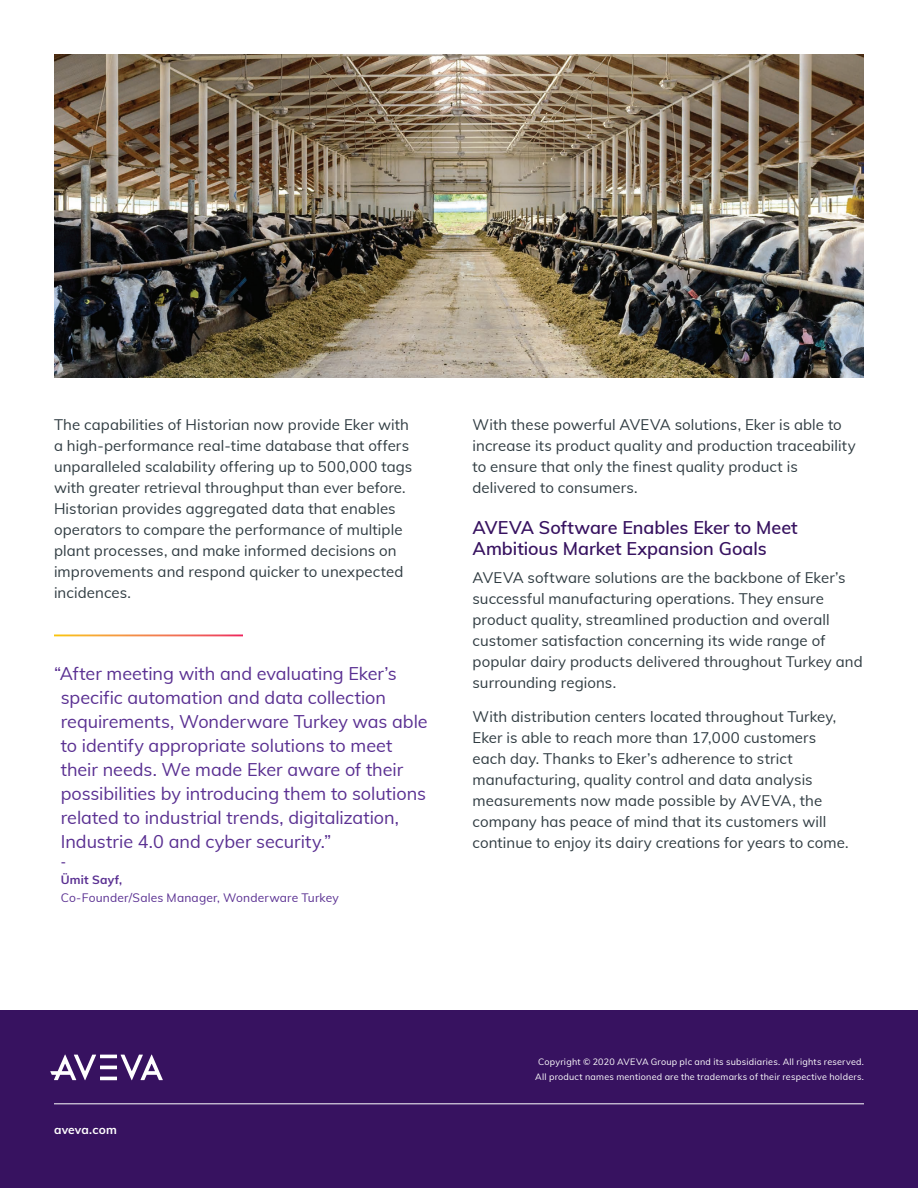
<style>
.page{position:relative;width:918px;height:1188px;background:#fff}
.page>*{position:absolute;margin:0;border:0;box-sizing:border-box;transform-origin:0 0}
.Pull_Quote{font:18px/24px "Muli";color:#5a3092}
.Subheadlines{font:600 18px/21px "Muli";color:#371260}
.Body_Copy{font:15px/21px "Muli";letter-spacing:.005em;color:#2f3b41}
.Pull_Quote_Author_Na{font:12px/18px "Muli";letter-spacing:.015em;color:#5a3092}
.t1{font:700 12px "Muli";letter-spacing:.01em;color:#fff}
.Pull_Quote_Author_Na-2{font:700 12px "Muli";color:#5a3092}
.t2{font:9px/15px "Muli";letter-spacing:.025em;color:#fff;text-align:center}
.s1{font-weight:700}
</style>
<div class="page">
<div style="left:0;top:1010px;width:918px;height:178px;background:#371260"></div>
<hr style="left:100px;top:1077px;width:17px;height:3px;background:#fff">
<hr style="left:100px;top:1066px;width:17px;height:3px;background:#fff">
<hr style="left:100px;top:1055px;width:17px;height:3px;background:#fff">
<svg style="left:50px;top:1055px;width:46px;height:25px"></svg>
<svg style="left:121px;top:1055px;width:42px;height:25px"></svg>
<hr style="left:54px;top:1104px;width:810px;height:1px;background:#fff">
<img style="left:54px;top:54px;width:810px;height:324px">
<p class="Body_Copy" style="left:54px;top:413px;width:360px">The capabilities of Historian now provide Eker with a high-performance real-time database that offers unparalleled scalability offering up to 500,000 tags with greater retrieval throughput than ever before.<br>Historian provides aggregated data that enables operators to compare the performance of multiple plant processes, and make informed decisions on improvements and respond quicker to unexpected incidences.</p>
<p class="Body_Copy" style="left:472px;top:413px;width:385px">With these powerful AVEVA solutions, Eker is able to increase its product quality and production traceability to ensure that only the finest quality product is delivered to consumers.</p>
<p class="Subheadlines" style="left:472px;top:516px;width:327px">AVEVA Software Enables Eker to Meet<br>Ambitious Market Expansion Goals</p>
<p class="Body_Copy" style="left:472px;top:566px;width:392px">AVEVA software solutions are the backbone of Eker’s successful manufacturing operations. They ensure product quality, streamlined production and overall customer satisfaction concerning its wide range of popular dairy products delivered throughout Turkey and surrounding regions.</p>
<p class="Body_Copy" style="left:472px;top:706px;width:378px">With distribution centers located throughout Turkey, Eker is able to reach more than 17,000 customers each day. Thanks to Eker’s adherence to strict manufacturing, quality control and data analysis measurements now made possible by AVEVA, the company has peace of mind that its customers will continue to enjoy its dairy creations for years to come.</p>
<p class="Pull_Quote" style="left:61px;top:660px;width:369px;text-indent:-7px">“After meeting with and evaluating Eker’s specific automation and data collection requirements, Wonderware Turkey was able to identify appropriate solutions to meet their needs. We made Eker aware of their possibilities by introducing them to solutions related to industrial trends, digitalization, Industrie 4.0 and cyber security.”</p>
<p class="Pull_Quote_Author_Na-2" style="left:61px;top:852px;width:7px">-</p>
<p class="Pull_Quote_Author_Na" style="left:61px;top:870px;width:280px"><span class="s1">Ümit Sayf,<br></span>Co-Founder/Sales Manager, Wonderware Turkey</p>
<p class="t1" style="left:54px;top:1121px;width:64px">aveva.com</p>
<p class="t2" style="left:535px;top:1054px;width:330px">Copyright © 2020 AVEVA Group plc and its subsidiaries. All rights reserved.<br>All product names mentioned are the trademarks of their respective holders.</p>
</div>
